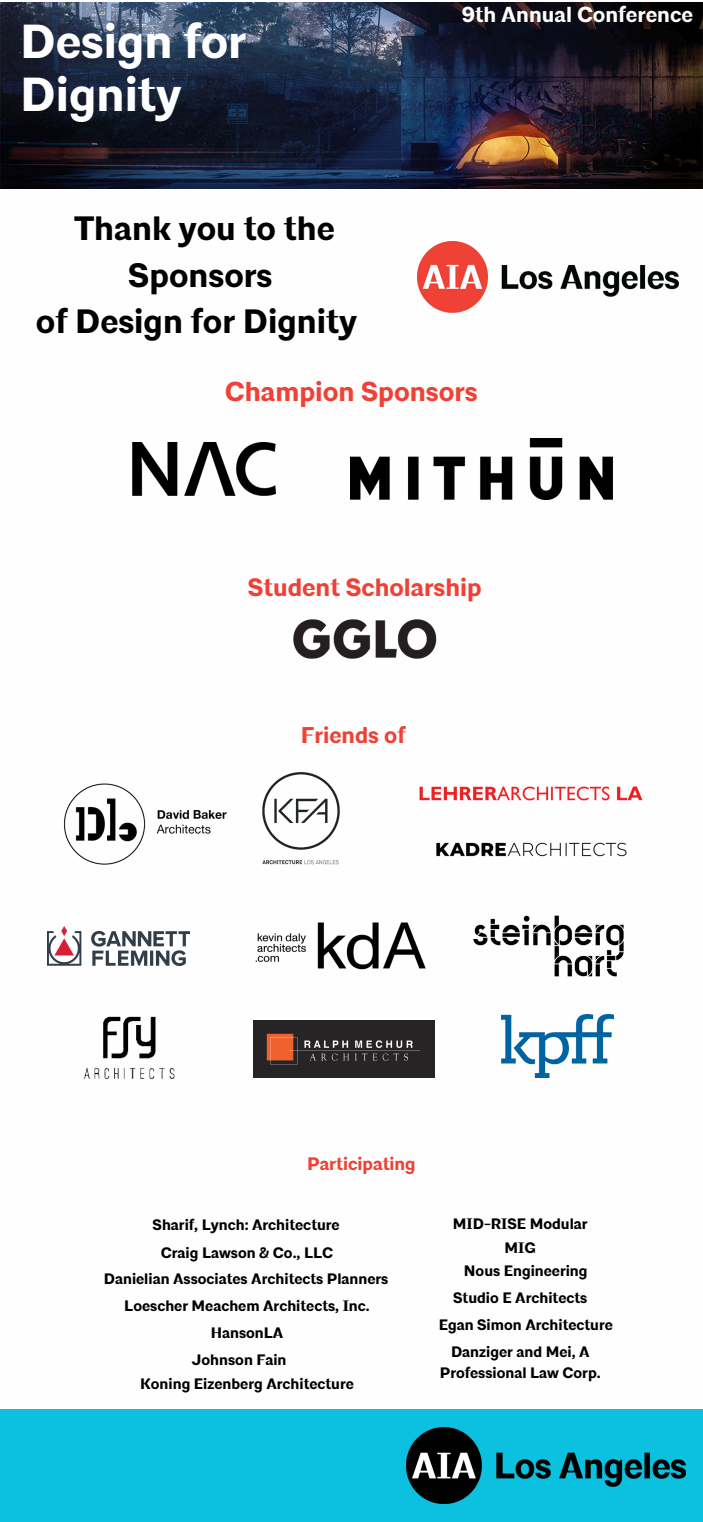
<style>
.page{position:relative;width:703px;height:1522px;background:#fff}
.page>*{position:absolute;margin:0;border:0;box-sizing:border-box;transform-origin:0 0}
.t1{font:700 47.69px/53.3px "Architype";color:#fefefe}
.t2{font:700 33.69px/46.9px "Architype";color:#000;text-align:center}
.t3{font:700 27.31px "Architype";color:#ef4135}
.t4{font:700 25px "Architype";color:#ef4135}
.t5{font:700 22.75px "Architype";color:#ef4135}
.t6{font:700 21.69px "Architype";color:#fefefe}
.t7{font:700 18.06px "Architype";color:#ef4135}
.t8{font:700 15.12px/20.9px "Architype";color:#000;text-align:center}
</style>
<div class="page">
<img style="left:0;top:3px;width:702px;height:185px">
<div style="left:0;top:1408px;width:702px;height:113px;background:#0cc0df"></div>
<img style="left:406px;top:1427px;width:279px;height:75px">
<img style="left:417px;top:241px;width:261px;height:71px">
<img style="left:133px;top:442px;width:142px;height:53px">
<img style="left:350px;top:439px;width:262px;height:60px">
<img style="left:63px;top:783px;width:164px;height:82px">
<img style="left:262px;top:772px;width:78px;height:93px">
<img style="left:419px;top:786px;width:224px;height:15px">
<img style="left:436px;top:842px;width:191px;height:15px">
<img style="left:48px;top:926px;width:142px;height:39px">
<img style="left:255px;top:922px;width:171px;height:48px">
<img style="left:473px;top:915px;width:150px;height:61px">
<img style="left:84px;top:1016px;width:91px;height:63px">
<img style="left:253px;top:1020px;width:181px;height:57px">
<img style="left:501px;top:1014px;width:112px;height:63px">
<img style="left:293px;top:619px;width:143px;height:39px">
<h4 class="t1" style="left:20px;top:17px;width:227px">Design for<br>Dignity</h4>
<h2 class="t6" style="left:461px;top:3px;width:233px">9th Annual Conference</h2>
<p class="t2" style="left:36px;top:206px;width:322px">Thank you to the<br>Sponsors<br>of Design for Dignity</p>
<p class="t3" style="left:225px;top:376px;width:254px">Champion Sponsors</p>
<p class="t4" style="left:248px;top:573px;width:235px">Student Scholarship</p>
<p class="t5" style="left:301px;top:722px;width:106px">Friends of</p>
<p class="t7" style="left:307px;top:1153px;width:110px">Participating</p>
<p class="t8" style="left:152px;top:1214px;width:188px">Sharif, Lynch: Architecture</p>
<p class="t8" style="left:161px;top:1243px;width:174px">Craig Lawson &amp; Co., LLC</p>
<p class="t8" style="left:104px;top:1269px;width:286px">Danielian Associates Architects Planners</p>
<p class="t8" style="left:124px;top:1295px;width:247px">Loescher Meachem Architects, Inc.</p>
<p class="t8" style="left:210px;top:1322px;width:74px">HansonLA</p>
<h6 class="t8" style="left:192px;top:1349px;width:96px">Johnson Fain</h6>
<p class="t8" style="left:140px;top:1373px;width:215px">Koning Eizenberg Architecture</p>
<p class="t8" style="left:452px;top:1214px;width:136px">MID-RISE Modular</p>
<p class="t8" style="left:504px;top:1237px;width:33px">MIG</p>
<p class="t8" style="left:463px;top:1260px;width:125px">Nous Engineering</p>
<p class="t8" style="left:438px;top:1314px;width:175px">Egan Simon Architecture</p>
<p class="t8" style="left:439px;top:1341px;width:162px">Danziger and Mei, A<br>Professional Law Corp.</p>
<p class="t8" style="left:453px;top:1287px;width:136px">Studio E Architects</p>
</div>
